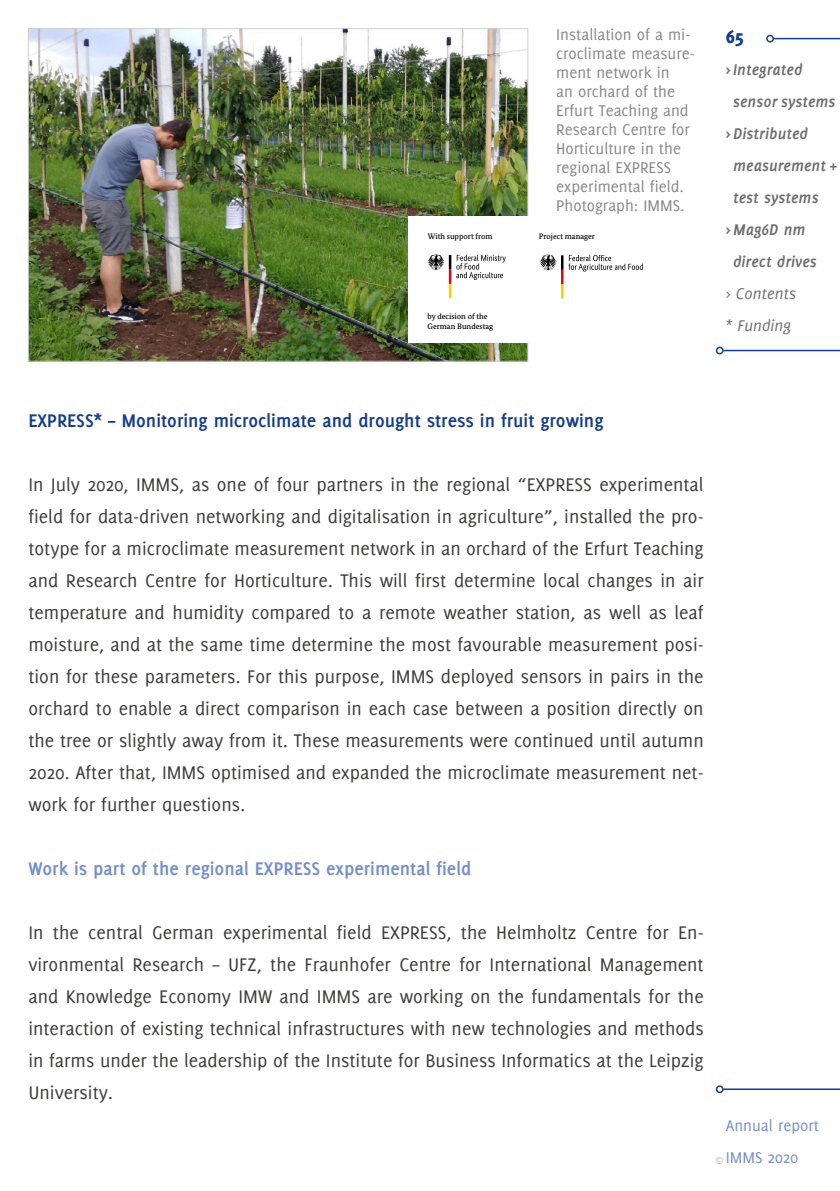
<style>
.page{position:relative;width:840px;height:1191px;background:#fff}
.page>*{position:absolute;margin:0;border:0;box-sizing:border-box;transform-origin:0 0}
.Fließtext-Leerzeile{font:20px/32px "Delicious";color:#3c3c3b;text-align:justify}
.Überschrift_2{font:700 20px "Delicious";color:#153d8a}
.Überschrift_3{font:700 20px "Delicious";color:#748fc9}
.t1{font:800 20px "Delicious";color:#153d8a}
.Bildunterschrift{font:17px/19px "Delicious";color:#878787}
.t2{font:italic 700 17px/32px "Delicious";color:#706f6f}
.t3{font:17px/32px "Delicious";color:#748fc9}
.t4{font:italic 17px "Delicious";color:#706f6f}
.t5{font:500 8px/9.6px "Bundes Serif";color:#000}
.s1{font-size:11px;color:#b3b2b2}
</style>
<div class="page">
<hr style="left:773px;top:38px;width:66px;height:1px;background:#153d8a">
<div style="left:765px;top:35px;width:8px;height:8px;border:2px solid #153d8a;border-radius:50%"></div>
<hr style="left:723px;top:350px;width:116px;height:1px;background:#153d8a">
<div style="left:715px;top:347px;width:8px;height:7px;border:2px solid #153d8a;border-radius:50%"></div>
<hr style="left:723px;top:1088px;width:116px;height:2px;background:#153d8a">
<div style="left:715px;top:1085px;width:8px;height:8px;border:2px solid #153d8a;border-radius:50%"></div>
<img style="left:30px;top:30px;width:496px;height:330px">
<div style="left:408px;top:217px;width:123px;height:126px;background:#fff"></div>
<svg style="left:427px;top:254px;width:78px;height:44px"></svg>
<svg style="left:540px;top:255px;width:102px;height:43px"></svg>
<p class="t5" style="left:427px;top:231px;width:66px">With support from</p>
<p class="t5" style="left:427px;top:311px;width:67px">by decision of the<br>German Bundestag</p>
<p class="Bildunterschrift" style="left:556px;top:25px;width:138px">Installation of a mi&shy;croclimate measure&shy;ment network in<br>an orchard of the<br>Erfurt Teaching and<br>Research Centre for<br>Horticulture in the regional EXPRESS experimental field.<br>Photograph: IMMS.</p>
<p class="t5" style="left:538px;top:231px;width:58px">Project manager</p>
<p class="t1" style="left:725px;top:24px;width:19px">65</p>
<p class="t2" style="left:732px;top:53px;width:104px;text-indent:-7px">&gt;Integrated sensor systems</p>
<p class="t2" style="left:725px;top:117px;width:84px">&gt;Distributed</p>
<p class="t2" style="left:732px;top:149px;width:106px">measurement +</p>
<p class="t2" style="left:732px;top:181px;width:87px">test systems</p>
<p class="t2" style="left:725px;top:213px;width:81px">&gt;Mag6D nm</p>
<p class="t2" style="left:732px;top:245px;width:85px">direct drives</p>
<p class="t4" style="left:725px;top:283px;width:72px">&gt; Contents</p>
<p class="t4" style="left:725px;top:315px;width:67px">* Funding</p>
<p class="Überschrift_2" style="left:28px;top:409px;width:576px">EXPRESS* – Monitoring microclimate and drought stress in fruit growing</p>
<p class="Fließtext-Leerzeile" style="left:28px;top:468px;width:676px">In July 2020, IMMS, as one of four partners in the regional “EXPRESS experimental field for data-driven networking and digitalisation in agriculture”, installed the pro&shy;totype for a microclimate measurement network in an orchard of the Erfurt Teaching and Research Centre for Horticulture. This will first determine local changes in air temperature and humidity compared to a remote weather station, as well as leaf moisture, and at the same time determine the most favourable measurement posi&shy;tion for these parameters. For this purpose, IMMS deployed sensors in pairs in the orchard to enable a direct comparison in each case between a position directly on the tree or slightly away from it. These measurements were continued until autumn 2020. After that, IMMS optimised and expanded the microclimate measurement net&shy;work for further questions.</p>
<p class="Überschrift_3" style="left:28px;top:857px;width:444px">Work is part of the regional EXPRESS experimental field</p>
<p class="Fließtext-Leerzeile" style="left:28px;top:916px;width:676px">In the central German experimental field EXPRESS, the Helmholtz Centre for En&shy;vironmental Research – UFZ, the Fraunhofer Centre for International Management and Knowledge Economy IMW and IMMS are working on the fundamentals for the interaction of existing technical infrastructures with new technologies and methods in farms under the leadership of the Institute for Business Informatics at the Leipzig University.</p>
<p class="t3" style="left:714px;top:1109px;width:106px;text-indent:11px">Annual report <span class="s1">©</span>IMMS 2020</p>
</div>
